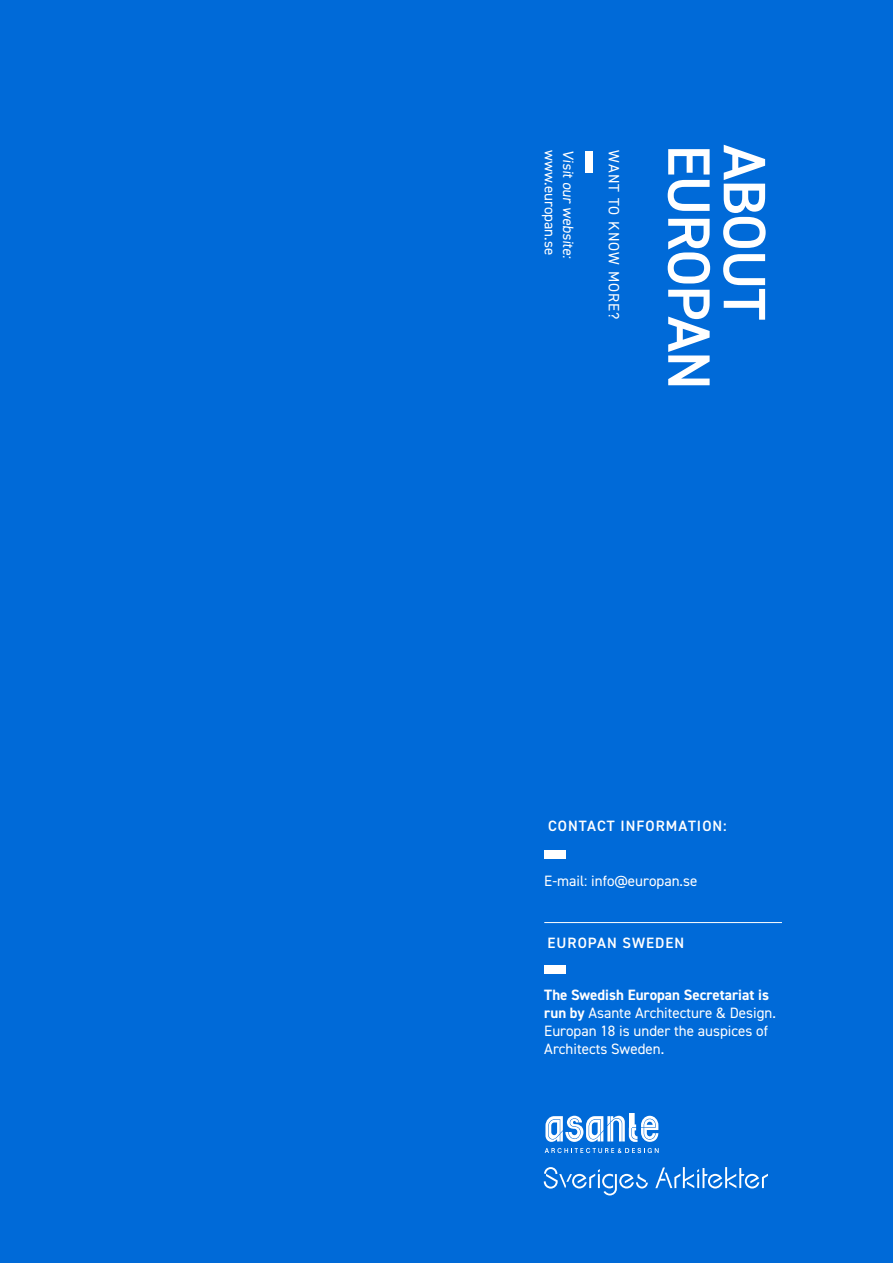
<style>
.page{position:relative;width:893px;height:1263px;background:#006ad8}
.page>*{position:absolute;margin:0;border:0;box-sizing:border-box;transform-origin:0 0}
.RUBRIK2{font:600 60px "DIN2014";letter-spacing:-.02em;color:#fff}
.Brödtext_Copy{font:15px/18px "DIN2014";color:#fff}
.Subheading{font:600 15px "DIN2014";letter-spacing:.07em;color:#fff}
.Brödtext_Copy-2{font:15px "DIN2014";letter-spacing:.07em;color:#fff}
.s1{font-weight:700}
</style>
<div class="page">
<div style="left:544px;top:850px;width:21px;height:9px;background:#fff"></div>
<div style="left:544px;top:965px;width:21px;height:9px;background:#fff"></div>
<hr style="left:544px;top:922px;width:238px;height:1px;background:#fff">
<div style="left:585px;top:152px;width:8px;height:21px;background:#fff"></div>
<svg style="left:545px;top:1113px;width:113px;height:29px"></svg>
<svg style="left:545px;top:1148px;width:114px;height:5px"></svg>
<svg style="left:544px;top:1167px;width:224px;height:28px"></svg>
<p class="Brödtext_Copy" style="left:559px;top:150px;width:106px;rotate:90deg">www.europan.se</p>
<p class="Brödtext_Copy" style="left:577px;top:150px;width:112px;rotate:90deg">Visit our website:</p>
<p class="Brödtext_Copy-2" style="left:623px;top:150px;width:171px;rotate:90deg">WANT TO KNOW MORE?</p>
<p class="RUBRIK2" style="left:729px;top:145px;width:247px;rotate:90deg">EUROPAN</p>
<p class="RUBRIK2" style="left:784px;top:145px;width:177px;rotate:90deg">ABOUT</p>
<p class="Subheading" style="left:548px;top:816px;width:180px">CONTACT INFORMATION:</p>
<p class="Brödtext_Copy" style="left:544px;top:872px;width:155px">E-mail: info@europan.se</p>
<p class="Subheading" style="left:547px;top:932px;width:138px">EUROPAN SWEDEN</p>
<p class="Brödtext_Copy" style="left:544px;top:985px;width:233px"><span class="s1">The Swedish Europan Secretariat is run by</span> Asante Architecture &amp; Design.<br>Europan 18 is under the auspices of<br>Architects Sweden.</p>
</div>
